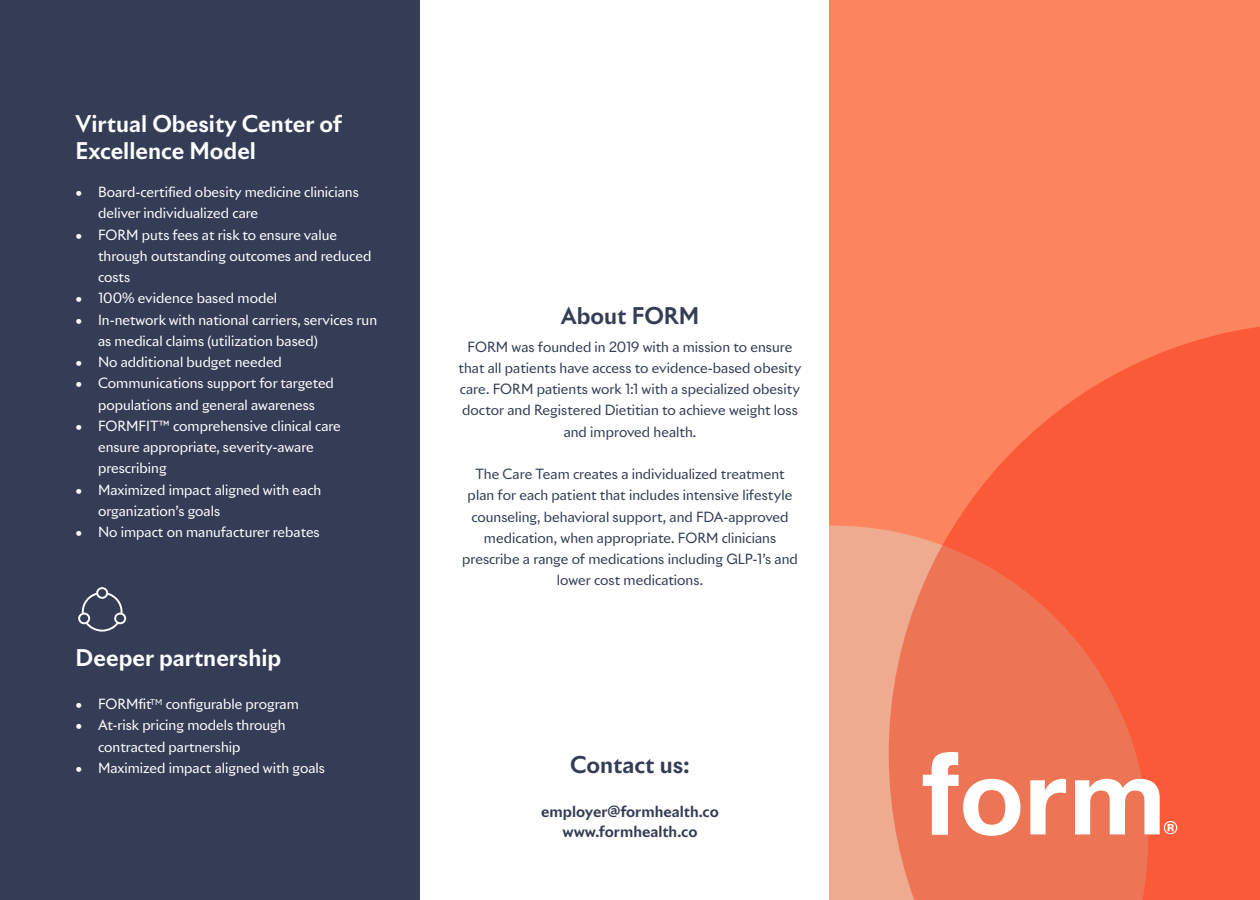
<style>
.page{position:relative;width:1260px;height:900px;background:#fff}
.page>*{position:absolute;margin:0;border:0;box-sizing:border-box;transform-origin:0 0}
.t1{font:700 22.5px/27px "Riviera Nights";color:#feffff}
.t2{font:700 22.5px "Riviera Nights";color:#343d55}
.t3{font:700 15px "Riviera Nights";color:#343d55}
.t4{font:13.75px/21.2px "Riviera Nights";color:#fff}
.t5{font:13.75px/21.2px "Riviera Nights";color:#313c54;text-align:center}
</style>
<div class="page">
<div style="left:829px;top:0;width:431px;height:900px;background:#fc855f"></div>
<div style="left:829px;top:526px;width:60px;height:374px;background:#efab90"></div>
<svg style="left:889px;top:326px;width:371px;height:574px;fill:#fa5a37"></svg>
<div style="left:0;top:0;width:420px;height:900px;background:#343d55"></div>
<svg style="left:78px;top:587px;width:48px;height:45px;background:#545c70"></svg>
<svg style="left:1030px;top:779px;width:36px;height:55px;background:#f6c0b1"></svg>
<svg style="left:923px;top:752px;width:97px;height:84px;background:#f4af9d"></svg>
<svg style="left:1075px;top:779px;width:102px;height:55px;background:#f8b7a8"></svg>
<p class="t1" style="left:76px;top:111px;width:268px">Virtual Obesity Center of<br>Excellence Model</p>
<p class="t4" style="left:98px;top:181px;width:262px;text-indent:-22px">• Board-certified obesity medicine clinicians deliver individualized care</p>
<p class="t4" style="left:98px;top:224px;width:275px;text-indent:-22px">• FORM puts fees at risk to ensure value through outstanding outcomes and reduced costs</p>
<p class="t4" style="left:76px;top:288px;width:203px">• 100% evidence based model</p>
<p class="t4" style="left:98px;top:309px;width:281px;text-indent:-22px">• In-network with national carriers, services run as medical claims (utilization based)</p>
<p class="t4" style="left:76px;top:351px;width:208px">• No additional budget needed</p>
<p class="t4" style="left:76px;top:373px;width:260px;text-align:center">• Communications support for targeted populations and general awareness</p>
<p class="t4" style="left:98px;top:415px;width:244px;text-indent:-22px">• FORMFIT™ comprehensive clinical care ensure appropriate, severity-aware prescribing</p>
<p class="t4" style="left:98px;top:479px;width:225px;text-indent:-22px">• Maximized impact aligned with each organization’s goals</p>
<p class="t4" style="left:76px;top:521px;width:246px">• No impact on manufacturer rebates</p>
<p class="t1" style="left:76px;top:644px;width:207px">Deeper partnership</p>
<p class="t4" style="left:76px;top:693px;width:225px">• FORMfit<sup>TM</sup> configurable program</p>
<p class="t4" style="left:98px;top:715px;width:189px;text-indent:-22px">• At-risk pricing models through contracted partnership</p>
<p class="t4" style="left:76px;top:757px;width:251px">• Maximized impact aligned with goals</p>
<p class="t2" style="left:561px;top:301px;width:140px">About FORM</p>
<p class="t5" style="left:459px;top:336px;width:344px">FORM was founded in 2019 with a mission to ensure that all patients have access to evidence-based obesity care. FORM patients work 1:1 with a specialized obesity doctor and Registered Dietitian to achieve weight loss and improved health.</p>
<p class="t5" style="left:462px;top:463px;width:337px">The Care Team creates a individualized treatment plan for each patient that includes intensive lifestyle counseling, behavioral support, and FDA-approved medication, when appropriate. FORM clinicians prescribe a range of medications including GLP-1’s and lower cost medications.</p>
<p class="t2" style="left:570px;top:750px;width:121px">Contact us:</p>
<p class="t3" style="left:541px;top:802px;width:179px">employer@formhealth.co</p>
<p class="t3" style="left:563px;top:822px;width:136px">www.formhealth.co</p>
</div>
